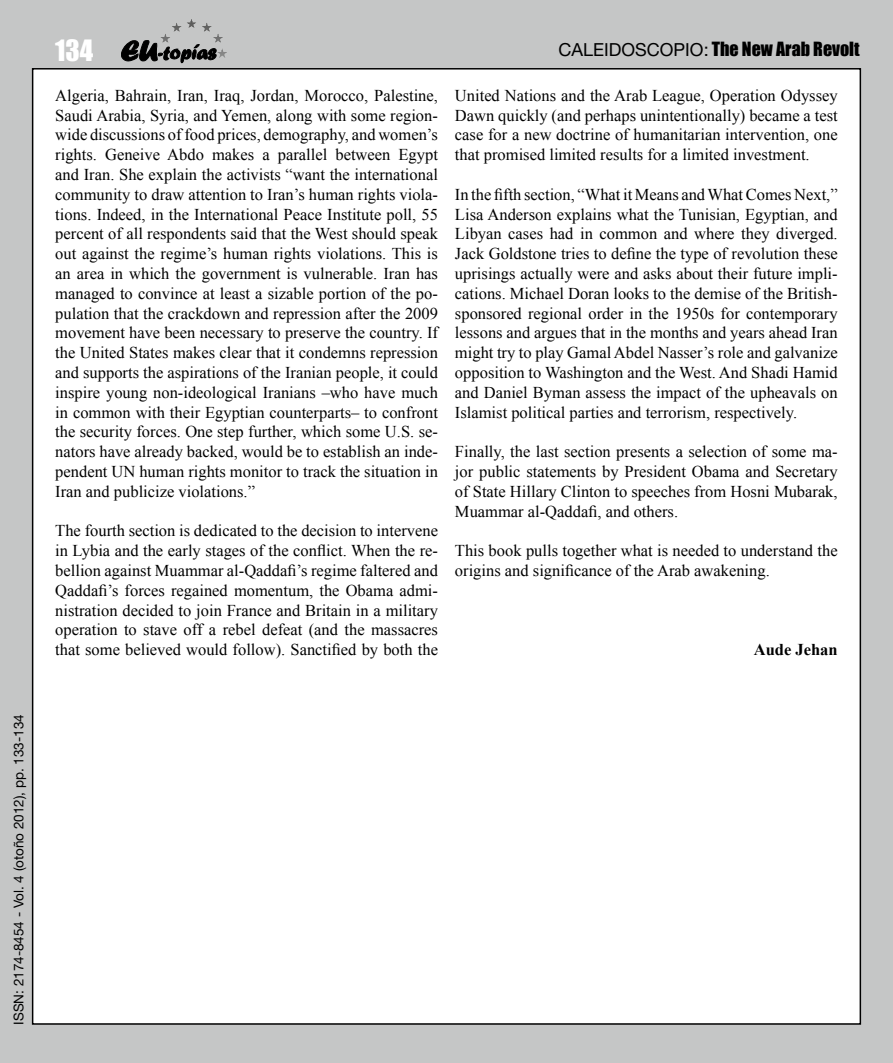
<style>
.page{position:relative;width:893px;height:1063px;background:#c5c6c6}
.page>*{position:absolute;margin:0;border:0;box-sizing:border-box;transform-origin:0 0}
.t1{font:27px "Impact";color:#fff}
.t2{font:18px "Impact";color:#000}
.t3{font:16.5px/19.8px "Times New Roman";color:#000;text-align:justify}
.t4{font:700 16.5px "Times New Roman";color:#000}
.t5{font:13.5px "Helvetica Neue";color:#000}
.s1{font-family:"Helvetica Neue"}
</style>
<div class="page">
<div style="left:33px;top:69px;width:827px;height:955px;background:#fff"></div>
<svg style="left:121px;top:40px;width:95px;height:23px"></svg>
<hr style="left:161px;top:19px;width:66px;height:1px;background:#575757">
<hr style="left:161px;top:20px;width:66px;height:1px;background:#585858">
<hr style="left:161px;top:21px;width:66px;height:1px;background:#595959">
<hr style="left:161px;top:22px;width:66px;height:1px;background:#5b5b5a">
<hr style="left:161px;top:23px;width:66px;height:1px;background:#5c5c5b">
<hr style="left:161px;top:24px;width:66px;height:1px;background:#5e5e5d">
<hr style="left:161px;top:25px;width:66px;height:1px;background:#5f5f5e">
<hr style="left:161px;top:26px;width:66px;height:1px;background:#616160">
<hr style="left:161px;top:27px;width:66px;height:1px;background:#626261">
<hr style="left:161px;top:28px;width:66px;height:1px;background:#646463">
<hr style="left:161px;top:29px;width:66px;height:1px;background:#656564">
<hr style="left:161px;top:30px;width:66px;height:1px;background:#666665">
<hr style="left:161px;top:31px;width:66px;height:1px;background:#686867">
<hr style="left:161px;top:32px;width:66px;height:1px;background:#696968">
<hr style="left:161px;top:33px;width:66px;height:1px;background:#6b6b6a">
<hr style="left:161px;top:34px;width:66px;height:1px;background:#6c6c6b">
<hr style="left:161px;top:35px;width:66px;height:1px;background:#6d6d6d">
<hr style="left:161px;top:36px;width:66px;height:1px;background:#6e6e6e">
<hr style="left:161px;top:37px;width:66px;height:1px;background:#707070">
<hr style="left:161px;top:38px;width:66px;height:1px;background:#717171">
<hr style="left:161px;top:39px;width:66px;height:1px;background:#737373">
<hr style="left:161px;top:40px;width:66px;height:1px;background:#747474">
<hr style="left:161px;top:41px;width:66px;height:1px;background:#757574">
<hr style="left:161px;top:42px;width:66px;height:1px;background:#777776">
<hr style="left:161px;top:43px;width:66px;height:1px;background:#787877">
<hr style="left:161px;top:44px;width:66px;height:1px;background:#7a7a79">
<hr style="left:161px;top:45px;width:66px;height:1px;background:#7b7b7a">
<hr style="left:161px;top:46px;width:66px;height:1px;background:#7c7d7c">
<hr style="left:161px;top:47px;width:66px;height:1px;background:#7d7e7d">
<hr style="left:161px;top:48px;width:66px;height:1px;background:#7f7f7f">
<hr style="left:161px;top:49px;width:66px;height:1px;background:#808080">
<hr style="left:161px;top:50px;width:66px;height:1px;background:#818181">
<hr style="left:161px;top:51px;width:66px;height:1px;background:#838383">
<hr style="left:161px;top:52px;width:66px;height:1px;background:#848484">
<hr style="left:161px;top:53px;width:66px;height:1px;background:#868685">
<hr style="left:161px;top:54px;width:66px;height:1px;background:#878786">
<hr style="left:161px;top:55px;width:66px;height:1px;background:#888988">
<hr style="left:161px;top:56px;width:66px;height:1px;background:#898989">
<hr style="left:161px;top:57px;width:66px;height:1px;background:#8b8b8b">
<p class="t5" style="left:11px;top:1025px;width:312px;rotate:-90deg">ISSN: 2174-8454 - Vol. 4 (otoño 2012), pp. 133-134</p>
<h1 class="t1" style="left:55px;top:29px;width:40px">134</h1>
<p class="t2" style="left:559px;top:35px;width:303px"><span class="s1">CALEIDOSCOPIO:</span> The New Arab Revolt</p>
<p class="t3" style="left:55px;top:85px;width:384px">Algeria, Bahrain, Iran, Iraq, Jordan, Morocco, Palestine, Saudi Arabia, Syria, and Yemen, along with some region&shy;wide discussions of food prices, demography, and women’s rights. Geneive Abdo makes a parallel between Egypt and Iran. She explain the activists “want the international community to draw attention to Iran’s human rights viola&shy;tions. Indeed, in the International Peace Institute poll, 55 percent of all respondents said that the West should speak out against the regime’s human rights violations. This is an area in which the government is vulnerable. Iran has managed to convince at least a sizable portion of the po&shy;pulation that the crackdown and repression after the 2009 movement have been necessary to preserve the country. If the United States makes clear that it condemns repression and supports the aspirations of the Iranian people, it could inspire young non-ideological Iranians –who have much in common with their Egyptian counterparts– to confront the security forces. One step further, which some U.S. se&shy;nators have already backed, would be to establish an inde&shy;pendent UN human rights monitor to track the situation in Iran and publicize violations.”</p>
<p class="t3" style="left:55px;top:521px;width:384px">The fourth section is dedicated to the decision to intervene in Lybia and the early stages of the conflict. When the re&shy;bellion against Muammar al-Qaddafi’s regime faltered and Qaddafi’s forces regained momentum, the Obama admi&shy;nistration decided to join France and Britain in a military operation to stave off a rebel defeat (and the massacres that some believed would follow). Sanctified by both the</p>
<p class="t3" style="left:455px;top:85px;width:384px">United Nations and the Arab League, Operation Odyssey Dawn quickly (and perhaps unintentionally) became a test case for a new doctrine of humanitarian intervention, one that promised limited results for a limited investment.</p>
<p class="t3" style="left:455px;top:184px;width:384px">In the fifth section, “What it Means and What Comes Next,” Lisa Anderson explains what the Tunisian, Egyptian, and Libyan cases had in common and where they diverged.<br>Jack Goldstone tries to define the type of revolution these uprisings actually were and asks about their future impli&shy;cations. Michael Doran looks to the demise of the British&shy;sponsored regional order in the 1950s for contemporary lessons and argues that in the months and years ahead Iran might try to play Gamal Abdel Nasser’s role and galvanize opposition to Washington and the West. And Shadi Hamid and Daniel Byman assess the impact of the upheavals on Islamist political parties and terrorism, respectively.</p>
<p class="t3" style="left:455px;top:441px;width:384px">Finally, the last section presents a selection of some ma&shy;jor public statements by President Obama and Secretary of State Hillary Clinton to speeches from Hosni Mubarak, Muammar al-Qaddafi, and others.</p>
<p class="t3" style="left:455px;top:540px;width:384px">This book pulls together what is needed to understand the origins and significance of the Arab awakening.</p>
<p class="t4" style="left:754px;top:638px;width:85px">Aude Jehan</p>
</div>
